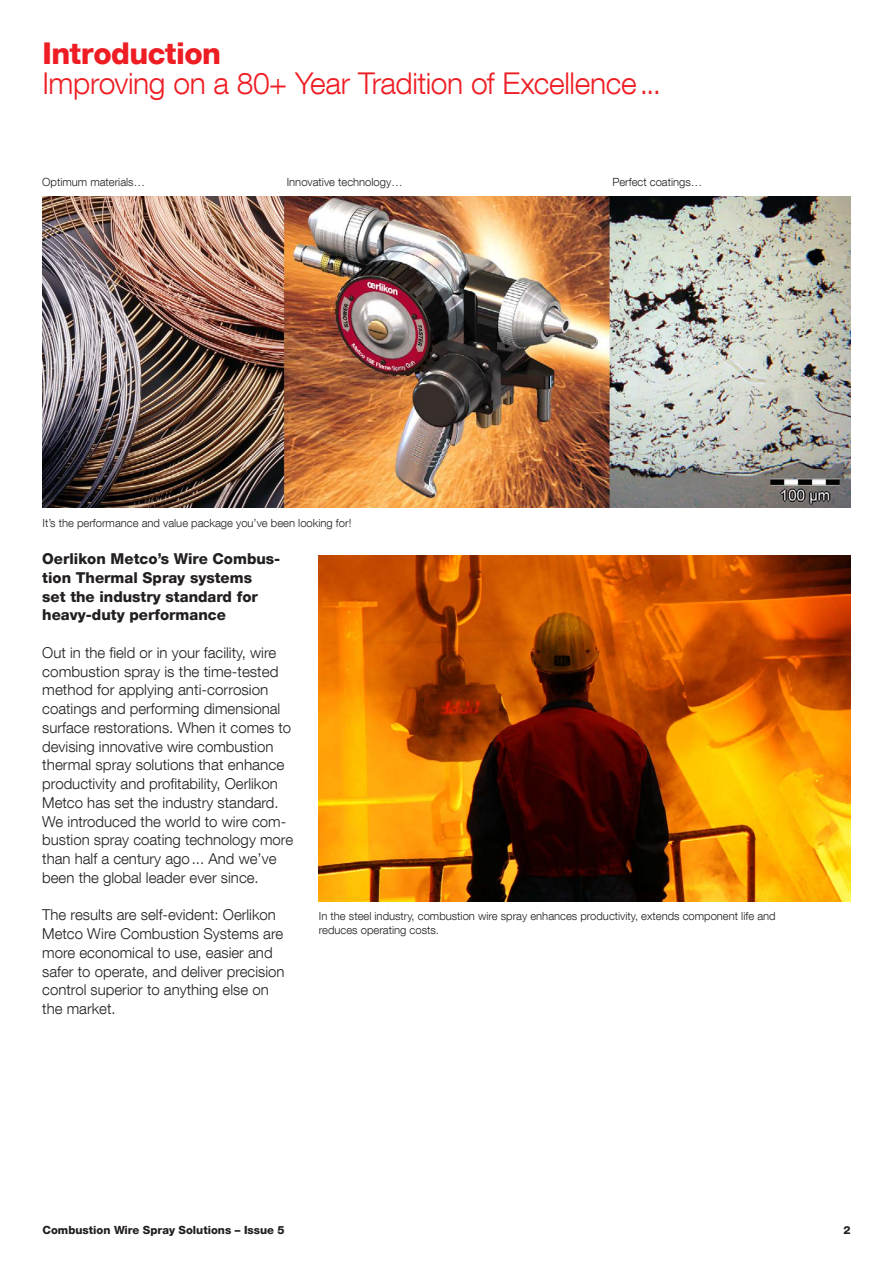
<style>
.page{position:relative;width:893px;height:1263px;background:#fff}
.page>*{position:absolute;margin:0;border:0;box-sizing:border-box;transform-origin:0 0}
.t1{font:300 30px "Helvetica Neue LT Com";letter-spacing:-.015em;color:#ee1d23}
.t2{font:800 30px "Helvetica Neue LT Com";letter-spacing:-.02em;color:#ee1d23}
.t3{font:300 15px/18.8px "Helvetica Neue LT Com";color:#231f20}
.t4{font:800 15px/18.8px "Helvetica Neue LT Com";color:#231f20}
.t5{font:300 11.25px/13.2px "Helvetica Neue LT Com";color:#231f20}
.t6{font:800 11.25px "Helvetica Neue LT Com";color:#231f20}
</style>
<div class="page">
<img style="left:319px;top:555px;width:531px;height:347px">
<img style="left:42px;top:197px;width:808px;height:311px">
<h1 class="t2" style="left:43px;top:35px;width:180px">Introduction</h1>
<h1 class="t1" style="left:43px;top:65px;width:620px">Improving on a 80+ Year Tradition of Excellence...</h1>
<p class="t5" style="left:42px;top:175px;width:104px">Optimum materials…</p>
<p class="t5" style="left:287px;top:175px;width:117px">Innovative technology…</p>
<p class="t5" style="left:612px;top:175px;width:91px">Perfect coatings…</p>
<p class="t5" style="left:43px;top:516px;width:310px">It’s the performance and value package you’ve been looking for!</p>
<p class="t4" style="left:42px;top:549px;width:240px">Oerlikon Metco’s Wire Combus&shy;tion Thermal Spray systems<br>set the industry standard for heavy-duty performance</p>
<p class="t3" style="left:42px;top:643px;width:252px">Out in the field or in your facility, wire combustion spray is the time-tested method for applying anti-corrosion coatings and performing dimensional surface restorations. When it comes to devising innovative wire combustion thermal spray solutions that enhance productivity and profitability, Oerlikon Metco has set the industry standard.<br>We introduced the world to wire com&shy;bustion spray coating technology more than half a century ago... And we’ve been the global leader ever since.</p>
<p class="t3" style="left:42px;top:905px;width:244px">The results are self-evident: Oerlikon<br>Metco Wire Combustion Systems are more economical to use, easier and safer to operate, and deliver precision control superior to anything else on the market.</p>
<p class="t5" style="left:319px;top:909px;width:458px">In the steel industry, combustion wire spray enhances productivity, extends component life and reduces operating costs.</p>
<p class="t6" style="left:43px;top:1223px;width:244px">Combustion Wire Spray Solutions – Issue 5</p>
<p class="t6" style="left:843px;top:1223px;width:9px">2</p>
</div>
